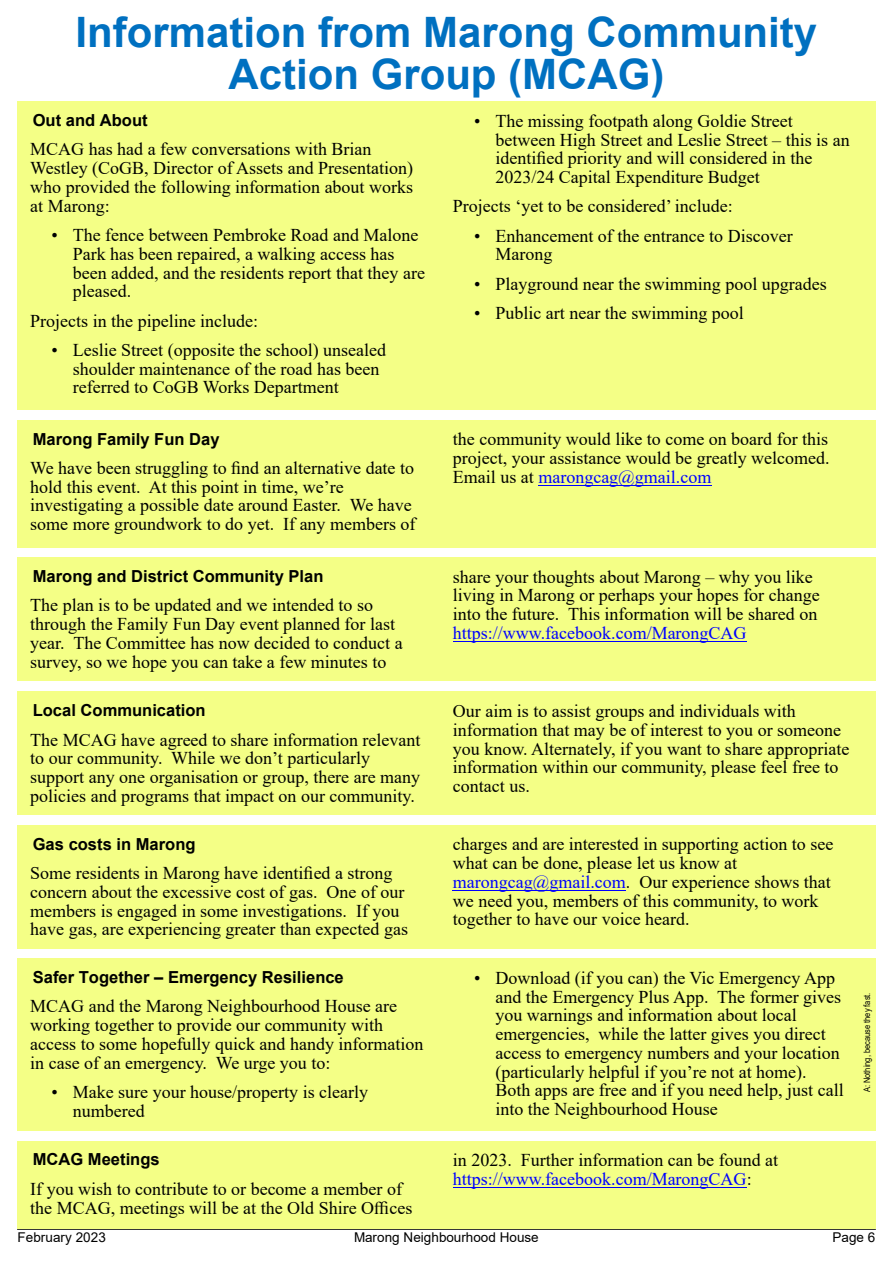
<style>
.page{position:relative;width:893px;height:1263px;background:#fff}
.page>*{position:absolute;margin:0;border:0;box-sizing:border-box;transform-origin:0 0}
.t1{font:700 42px/42px "Arial";color:#0070c0;text-align:center}
.t2{font:18px/18.8px "Times New Roman";color:#000}
.t3{font:18px "Times New Roman";color:#00f}
.t4{font:700 16.5px "Arial";color:#000}
.t5{font:13.5px "Arial";letter-spacing:.005em;color:#000}
.t6{font:9px "Arial";color:#000;scale:.84 1}
.s1{color:#00f}
</style>
<div class="page">
<hr style="left:17px;top:1229px;width:859px;height:1px;background:#000">
<div style="left:17px;top:692px;width:859px;height:123px;background:#f4ff86"></div>
<div style="left:17px;top:825px;width:859px;height:123px;background:#f4ff86"></div>
<hr style="left:453px;top:890px;width:173px;height:1px;background:#00f">
<div style="left:17px;top:557px;width:859px;height:124px;background:#f4ff86"></div>
<hr style="left:453px;top:641px;width:294px;height:1px;background:#00f">
<div style="left:17px;top:420px;width:859px;height:127px;background:#f4ff86"></div>
<hr style="left:538px;top:485px;width:173px;height:1px;background:#00f">
<div style="left:17px;top:102px;width:859px;height:308px;background:#f4ff86"></div>
<div style="left:17px;top:959px;width:859px;height:172px;background:#f4ff86"></div>
<div style="left:17px;top:1141px;width:859px;height:88px;background:#f4ff86"></div>
<hr style="left:453px;top:1187px;width:294px;height:1px;background:#00f">
<h1 class="t1" style="left:76px;top:15px;width:743px">Information from Marong Community<br>Action Group (MCAG)</h1>
<h1 class="t1" style="left:348px;top:29px;width:199px">Page Title</h1>
<p class="t4" style="left:33px;top:114px;width:116px">Out and About</p>
<p class="t2" style="left:30px;top:142px;width:384px">MCAG has had a few conversations with Brian Westley (CoGB, Director of Assets and Presentation) who provided the following information about works at Marong:</p>
<p class="t2" style="left:73px;top:227px;width:354px;text-indent:-21px">• The fence between Pembroke Road and Malone Park has been repaired, a walking access has been added, and the residents report that they are pleased.</p>
<p class="t2" style="left:30px;top:313px;width:229px">Projects in the pipeline include:</p>
<p class="t2" style="left:73px;top:342px;width:315px;text-indent:-21px">• Leslie Street (opposite the school) unsealed shoulder maintenance of the road has been referred to CoGB Works Department</p>
<p class="t4" style="left:33px;top:433px;width:188px">Marong Family Fun Day</p>
<p class="t2" style="left:30px;top:460px;width:387px">We have been struggling to find an alternative date to hold this event. At this point in time, we’re investigating a possible date around Easter. We have some more groundwork to do yet. If any members of</p>
<p class="t4" style="left:33px;top:570px;width:292px">Marong and District Community Plan</p>
<p class="t2" style="left:30px;top:598px;width:374px">The plan is to be updated and we intended to so through the Family Fun Day event planned for last year. The Committee has now decided to conduct a survey, so we hope you can take a few minutes to</p>
<p class="t4" style="left:33px;top:704px;width:174px">Local Communication</p>
<p class="t2" style="left:30px;top:732px;width:392px">The MCAG have agreed to share information relevant to our community. While we don’t particularly support any one organisation or group, there are many policies and programs that impact on our community.</p>
<p class="t4" style="left:33px;top:838px;width:164px">Gas costs in Marong</p>
<p class="t2" style="left:30px;top:865px;width:379px">Some residents in Marong have identified a strong concern about the excessive cost of gas. One of our members is engaged in some investigations. If you have gas, are experiencing greater than expected gas</p>
<p class="t4" style="left:33px;top:971px;width:313px">Safer Together – Emergency Resilience</p>
<p class="t2" style="left:30px;top:999px;width:395px">MCAG and the Marong Neighbourhood House are working together to provide our community with access to some hopefully quick and handy information in case of an emergency. We urge you to:</p>
<p class="t2" style="left:73px;top:1084px;width:297px;text-indent:-21px">• Make sure your house/property is clearly numbered</p>
<p class="t4" style="left:33px;top:1153px;width:128px">MCAG Meetings</p>
<p class="t2" style="left:30px;top:1181px;width:384px">If you wish to contribute to or become a member of the MCAG, meetings will be at the Old Shire Offices</p>
<p class="t2" style="left:495px;top:113px;width:356px;text-indent:-21px">• The missing footpath along Goldie Street between High Street and Leslie Street – this is an identified priority and will considered in the 2023/24 Capital Expenditure Budget</p>
<p class="t2" style="left:453px;top:199px;width:282px">Projects ‘yet to be considered’ include:</p>
<p class="t2" style="left:495px;top:228px;width:299px;text-indent:-21px">• Enhancement of the entrance to Discover<br>Marong</p>
<p class="t2" style="left:474px;top:276px;width:354px">• Playground near the swimming pool upgrades</p>
<p class="t2" style="left:474px;top:305px;width:271px">• Public art near the swimming pool</p>
<p class="t2" style="left:453px;top:432px;width:378px;text-align:justify">the community would like to come on board for this project, your assistance would be greatly welcomed.<br>Email us at <span class="s1">marongcag@gmail.com</span></p>
<p class="t2" style="left:453px;top:569px;width:368px">share your thoughts about Marong – why you like living in Marong or perhaps your hopes for change into the future. This information will be shared on</p>
<p class="t3" style="left:453px;top:626px;width:295px">https://www.facebook.com/MarongCAG</p>
<p class="t2" style="left:453px;top:703px;width:398px">Our aim is to assist groups and individuals with information that may be of interest to you or someone you know. Alternately, if you want to share appropriate information within our community, please feel free to contact us.</p>
<p class="t2" style="left:453px;top:837px;width:382px">charges and are interested in supporting action to see what can be done, please let us know at <span class="s1">marongcag@gmail.com</span>. Our experience shows that we need you, members of this community, to work together to have our voice heard.</p>
<p class="t2" style="left:495px;top:970px;width:350px;text-indent:-21px">• Download (if you can) the Vic Emergency App and the Emergency Plus App. The former gives you warnings and information about local emergencies, while the latter gives you direct access to emergency numbers and your location (particularly helpful if you’re not at home).<br>Both apps are free and if you need help, just call into the Neighbourhood House</p>
<p class="t2" style="left:453px;top:1152px;width:327px">in 2023. Further information can be found at <span class="s1">https://www.facebook.com/MarongCAG</span>:</p>
<p class="t6" style="left:864px;top:1092px;width:121px;rotate:-90deg">A: Nothing, because they fast.</p>
<p class="t5" style="left:18px;top:1232px;width:90px">February 2023</p>
<p class="t5" style="left:354px;top:1232px;width:186px">Marong Neighbourhood House</p>
<p class="t5" style="left:832px;top:1232px;width:44px">Page 6</p>
</div>
